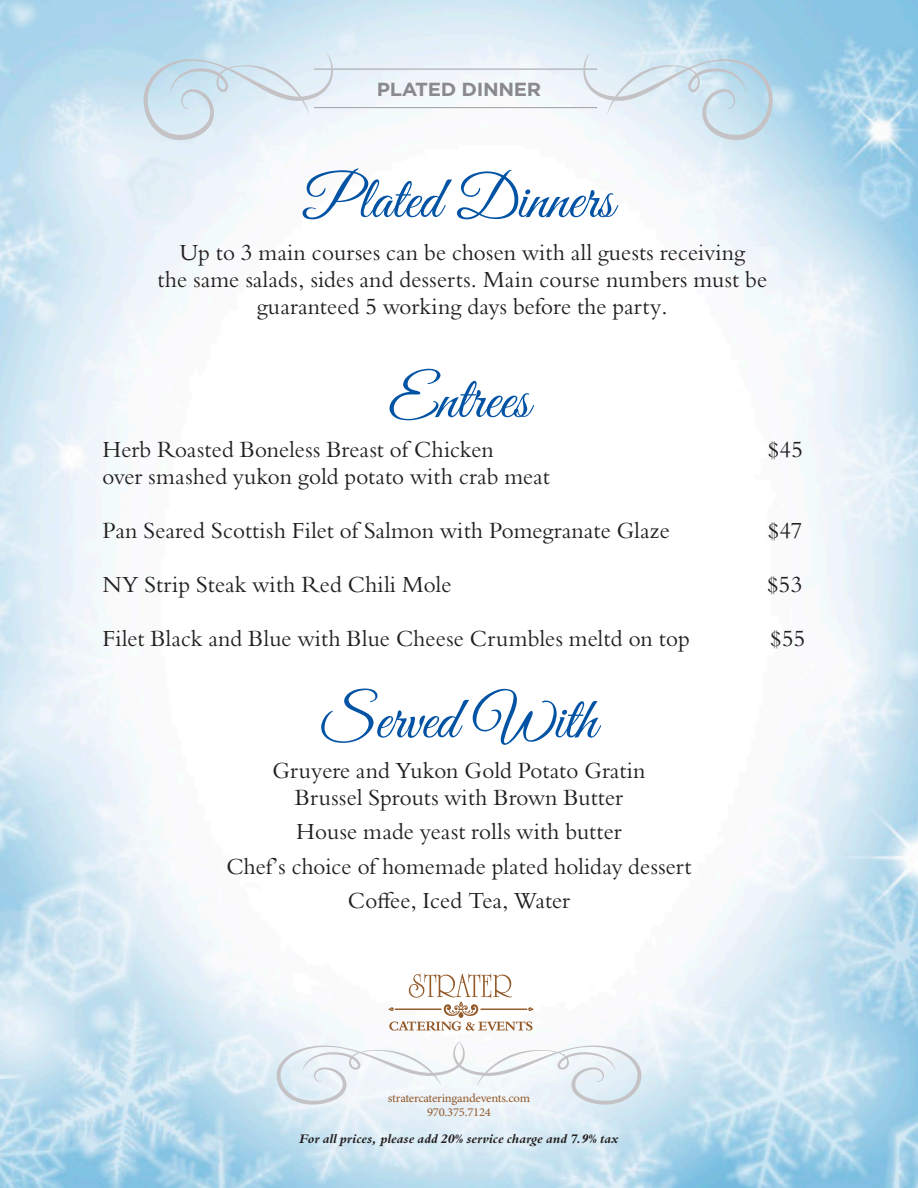
<style>
.page{position:relative;width:918px;height:1188px;background:#fff}
.page>*{position:absolute;margin:0;border:0;box-sizing:border-box;transform-origin:0 0}
.t1{font:60px "Great Vibes";color:#0353a5}
.t2{font:22.5px "Bergamo Std";letter-spacing:.01em;color:#231f20}
.t3{font:700 18.9px "Gotham";letter-spacing:-.02em;color:#8a8a8e;scale:1.06 1}
.t4{font:italic 700 12.75px "Bergamo Std";letter-spacing:-.01em;color:#231f20;scale:1.1 1}
.t5{font:12.15px "Minion Pro";letter-spacing:-.02em;color:#935928;scale:1.04 1}
</style>
<div class="page">
<img style="left:0;top:0;width:918px;height:1188px">
<img style="left:387px;top:970px;width:147px;height:64px">
<hr style="left:314px;top:69px;width:283px;height:1px;background:#a8a9ad">
<hr style="left:314px;top:107px;width:283px;height:1px;background:#a8a9ad">
<svg style="left:277px;top:1042px;width:364px;height:63px"></svg>
<svg style="left:583px;top:54px;width:190px;height:86px;background:#d4e5ee"></svg>
<svg style="left:144px;top:54px;width:189px;height:86px;background:#d6e6ef"></svg>
<p class="t3" style="left:377px;top:77px;width:157px">PLATED DINNER</p>
<p class="t1" style="left:304px;top:166px;width:311px">Plated Dinners</p>
<p class="t2" style="left:180px;top:240px;width:567px">Up to 3 main courses can be chosen with all guests receiving</p>
<p class="t2" style="left:158px;top:267px;width:611px">the same salads, sides and desserts. Main course numbers must be</p>
<p class="t2" style="left:257px;top:294px;width:412px">guaranteed 5 working days before the party.</p>
<p class="t1" style="left:388px;top:366px;width:143px">Entrees</p>
<p class="t2" style="left:103px;top:436px;width:393px">Herb Roasted Boneless Breast of Chicken</p>
<p class="t2" style="left:768px;top:436px;width:37px">$45</p>
<p class="t2" style="left:103px;top:463px;width:449px">over smashed yukon gold potato with crab meat</p>
<p class="t2" style="left:103px;top:517px;width:569px">Pan Seared Scottish Filet of Salmon with Pomegranate Glaze</p>
<p class="t2" style="left:768px;top:517px;width:36px">$47</p>
<p class="t2" style="left:103px;top:571px;width:350px">NY Strip Steak with Red Chili Mole</p>
<p class="t2" style="left:767px;top:571px;width:37px">$53</p>
<p class="t2" style="left:103px;top:625px;width:589px">Filet Black and Blue with Blue Cheese Crumbles meltd on top</p>
<p class="t2" style="left:770px;top:625px;width:37px">$55</p>
<p class="t1" style="left:321px;top:686px;width:277px">Served With</p>
<p class="t2" style="left:273px;top:757px;width:374px">Gruyere and Yukon Gold Potato Gratin</p>
<p class="t2" style="left:295px;top:784px;width:330px">Brussel Sprouts with Brown Butter</p>
<p class="t2" style="left:296px;top:819px;width:327px">House made yeast rolls with butter</p>
<p class="t2" style="left:226px;top:853px;width:467px">Chef’s choice of homemade plated holiday dessert</p>
<p class="t2" style="left:348px;top:888px;width:224px">Coffee, Iced Tea, Water</p>
<p class="t5" style="left:388px;top:1090px;width:138px">stratercateringandevents.com</p>
<p class="t5" style="left:427px;top:1104px;width:63px">970.375.7124</p>
<p class="t4" style="left:299px;top:1132px;width:292px">For all prices, please add 20% service charge and 7.9% tax</p>
</div>
